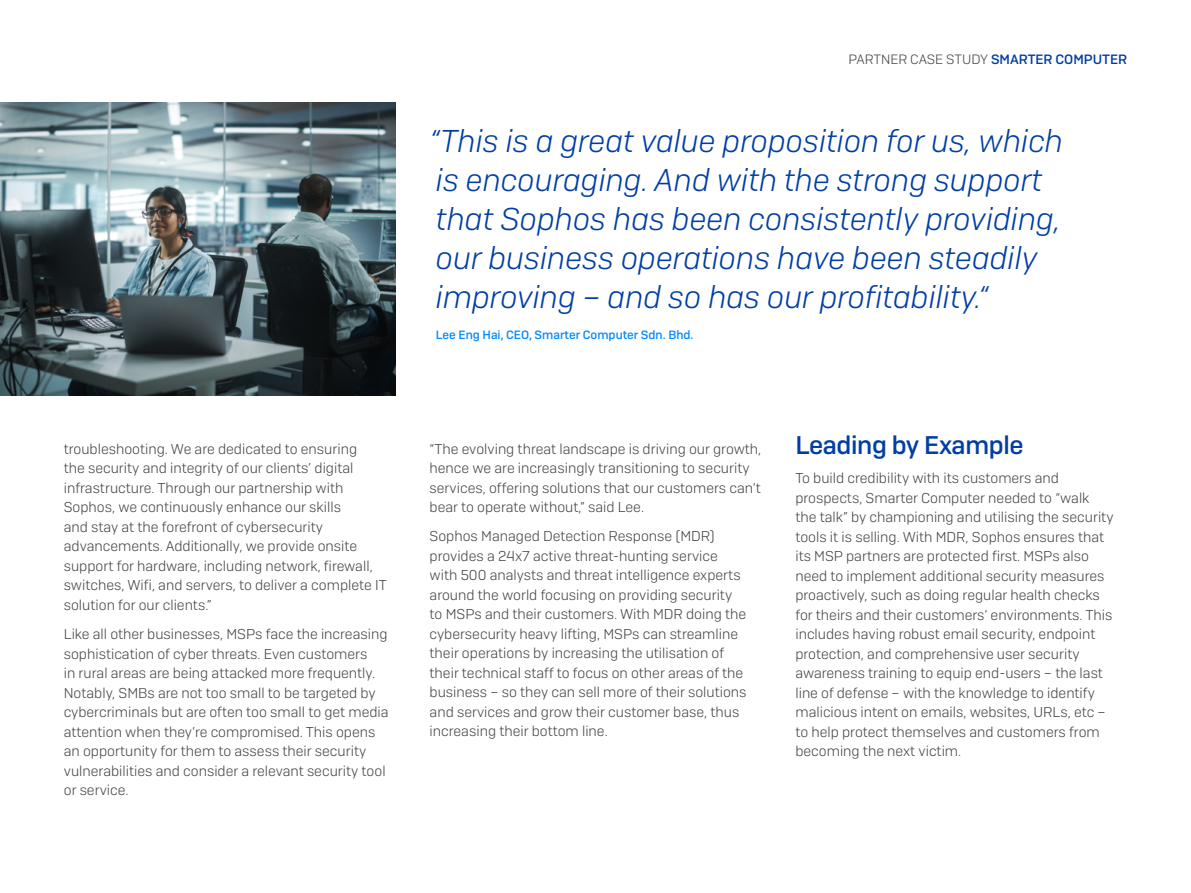
<style>
.page{position:relative;width:1191px;height:893px;background:#fff}
.page>*{position:absolute;margin:0;border:0;box-sizing:border-box;transform-origin:0 0}
.t1{font:italic 300 31.5px/39px "Sophos Sans";color:#003ea4}
.t2{font:500 25.5px "Sophos Sans";letter-spacing:-.015em;color:#003ea4}
.t3{font:300 14.25px/19.5px "Sophos Sans";color:#424344}
.t4{font:300 13.5px "Sophos Sans";color:#424344}
.t5{font:500 12px "Sophos Sans";color:#008bff}
.s1{font-weight:500;color:#003ea4}
</style>
<div class="page">
<img style="left:0;top:103px;width:395px;height:292px">
<p class="t3" style="left:64px;top:439px;width:324px">troubleshooting. We are dedicated to ensuring<br>the security and integrity of our clients’ digital infrastructure. Through our partnership with Sophos, we continuously enhance our skills<br>and stay at the forefront of cybersecurity advancements. Additionally, we provide onsite support for hardware, including network, firewall, switches, Wifi, and servers, to deliver a complete IT solution for our clients.”</p>
<p class="t3" style="left:64px;top:624px;width:326px">Like all other businesses, MSPs face the increasing sophistication of cyber threats. Even customers<br>in rural areas are being attacked more frequently.<br>Notably, SMBs are not too small to be targeted by cybercriminals but are often too small to get media attention when they’re compromised. This opens an opportunity for them to assess their security vulnerabilities and consider a relevant security tool or service.</p>
<p class="t4" style="left:848px;top:51px;width:280px">PARTNER CASE STUDY <span class="s1">SMARTER COMPUTER</span></p>
<h1 class="t1" style="left:429px;top:120px;width:635px">“This is a great value proposition for us, which is encouraging. And with the strong support that Sophos has been consistently providing, our business operations have been steadily improving – and so has our profitability.“</h1>
<p class="t5" style="left:436px;top:327px;width:259px">Lee Eng Hai, CEO, Smarter Computer Sdn. Bhd.</p>
<p class="t3" style="left:429px;top:439px;width:333px">“The evolving threat landscape is driving our growth, hence we are increasingly transitioning to security services, offering solutions that our customers can’t bear to operate without,” said Lee.</p>
<p class="t3" style="left:429px;top:526px;width:318px">Sophos Managed Detection Response (MDR) provides a 24x7 active threat-hunting service with 500 analysts and threat intelligence experts around the world focusing on providing security to MSPs and their customers. With MDR doing the cybersecurity heavy lifting, MSPs can streamline their operations by increasing the utilisation of their technical staff to focus on other areas of the business – so they can sell more of their solutions and services and grow their customer base, thus increasing their bottom line.</p>
<h2 class="t2" style="left:795px;top:429px;width:230px">Leading by Example</h2>
<p class="t3" style="left:795px;top:468px;width:320px">To build credibility with its customers and prospects, Smarter Computer needed to “walk the talk” by championing and utilising the security tools it is selling. With MDR, Sophos ensures that its MSP partners are protected first. MSPs also need to implement additional security measures proactively, such as doing regular health checks for theirs and their customers’ environments. This includes having robust email security, endpoint protection, and comprehensive user security awareness training to equip end-users – the last line of defense – with the knowledge to identify malicious intent on emails, websites, URLs, etc – to help protect themselves and customers from becoming the next victim.</p>
</div>
